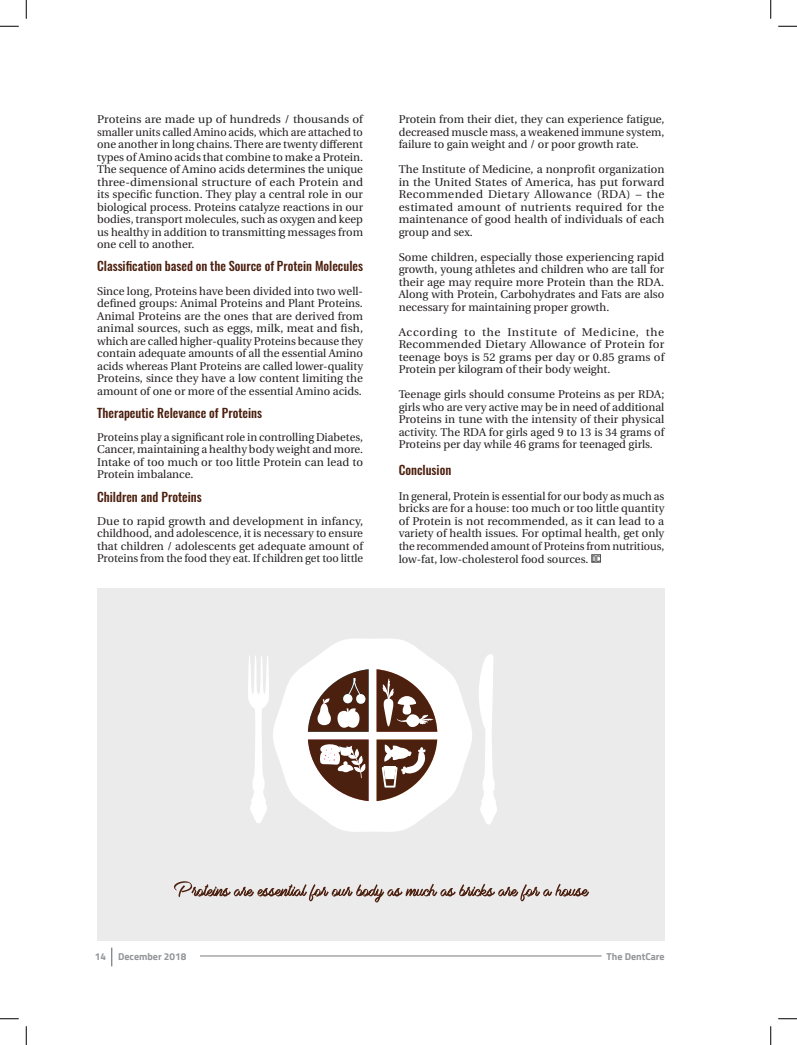
<style>
.page{position:relative;width:797px;height:1045px;background:#fff}
.page>*{position:absolute;margin:0;border:0;box-sizing:border-box;transform-origin:0 0}
.t1{font:500 12.5px "Oswald";color:#4c200f}
.t2{font:11.25px/12.5px "Heuristica";color:#231f20;text-align:justify}
.t3{font:11.25px/12.5px "Heuristica";color:#231f20;text-align:justify;scale:1.04 1}
.t4{font:700 10px "Titillium Web";color:#939598}
.s1{font-family:"College Block 2.0";font-size:7.5px;color:#535355}
</style>
<div class="page">
<hr style="left:200px;top:955px;width:401px;height:1px;background:#939598">
<svg style="left:111px;top:947px;width:1px;height:19px"></svg>
<div style="left:97px;top:588px;width:567px;height:352px;background:#ecebeb"></div>
<svg style="left:248px;top:656px;width:21px;height:167px"></svg>
<svg style="left:479px;top:654px;width:18px;height:170px"></svg>
<svg style="left:273px;top:639px;width:199px;height:193px;fill:#fff"></svg>
<div style="left:296px;top:659px;width:152px;height:152px;background:#fff;border-radius:50%"></div>
<svg style="left:376px;top:669px;width:61px;height:63px"></svg>
<svg style="left:308px;top:669px;width:60px;height:63px"></svg>
<svg style="left:308px;top:739px;width:60px;height:62px"></svg>
<svg style="left:376px;top:739px;width:61px;height:62px"></svg>
<div style="left:591px;top:554px;width:9px;height:8px;border:1px solid #535355"></div>
<svg style="left:174px;top:881px;width:415px;height:21px"></svg>
<svg style="left:0;top:25px;width:19px;height:2px"></svg>
<svg style="left:778px;top:25px;width:19px;height:2px"></svg>
<svg style="left:0;top:1018px;width:19px;height:1px"></svg>
<svg style="left:778px;top:1018px;width:19px;height:1px"></svg>
<svg style="left:25px;top:0;width:2px;height:19px"></svg>
<svg style="left:25px;top:1026px;width:2px;height:19px"></svg>
<svg style="left:770px;top:0;width:1px;height:19px"></svg>
<svg style="left:770px;top:1026px;width:1px;height:19px"></svg>
<p class="t3" style="left:97px;top:113px;width:257px">Proteins are made up of hundreds / thousands of smaller units called Amino acids, which are attached to one another in long chains. There are twenty different types of Amino acids that combine to make a Protein.<br>The sequence of Amino acids determines the unique three-dimensional structure of each Protein and its specific function. They play a central role in our biological process. Proteins catalyze reactions in our bodies, transport molecules, such as oxygen and keep us healthy in addition to transmitting messages from one cell to another.</p>
<p class="t1" style="left:97px;top:258px;width:267px">Classification based on the Source of Protein Molecules</p>
<p class="t2" style="left:97px;top:285px;width:267px">Since long, Proteins have been divided into two well&shy;defined groups: Animal Proteins and Plant Proteins.<br>Animal Proteins are the ones that are derived from animal sources, such as eggs, milk, meat and fish, which are called higher-quality Proteins because they contain adequate amounts of all the essential Amino acids whereas Plant Proteins are called lower-quality Proteins, since they have a low content limiting the amount of one or more of the essential Amino acids.</p>
<p class="t1" style="left:97px;top:404px;width:166px">Therapeutic Relevance of Proteins</p>
<p class="t2" style="left:97px;top:431px;width:267px">Proteins play a significant role in controlling Diabetes, Cancer, maintaining a healthy body weight and more.<br>Intake of too much or too little Protein can lead to Protein imbalance.</p>
<p class="t1" style="left:97px;top:488px;width:106px">Children and Proteins</p>
<p class="t3" style="left:97px;top:515px;width:257px">Due to rapid growth and development in infancy, childhood, and adolescence, it is necessary to ensure that children / adolescents get adequate amount of Proteins from the food they eat. If children get too little</p>
<p class="t2" style="left:399px;top:113px;width:267px">Protein from their diet, they can experience fatigue, decreased muscle mass, a weakened immune system, failure to gain weight and / or poor growth rate.</p>
<p class="t2" style="left:399px;top:163px;width:267px">The Institute of Medicine, a nonprofit organization in the United States of America, has put forward Recommended Dietary Allowance (RDA) – the estimated amount of nutrients required for the maintenance of good health of individuals of each group and sex.</p>
<p class="t2" style="left:399px;top:251px;width:267px">Some children, especially those experiencing rapid growth, young athletes and children who are tall for their age may require more Protein than the RDA.<br>Along with Protein, Carbohydrates and Fats are also necessary for maintaining proper growth.</p>
<p class="t3" style="left:399px;top:326px;width:257px">According to the Institute of Medicine, the Recommended Dietary Allowance of Protein for teenage boys is 52 grams per day or 0.85 grams of Protein per kilogram of their body weight.</p>
<p class="t2" style="left:399px;top:388px;width:267px">Teenage girls should consume Proteins as per RDA; girls who are very active may be in need of additional Proteins in tune with the intensity of their physical activity. The RDA for girls aged 9 to 13 is 34 grams of Proteins per day while 46 grams for teenaged girls.</p>
<p class="t1" style="left:399px;top:461px;width:54px">Conclusion</p>
<p class="t2" style="left:399px;top:490px;width:267px">In general, Protein is essential for our body as much as bricks are for a house: too much or too little quantity of Protein is not recommended, as it can lead to a variety of health issues. For optimal health, get only the recommended amount of Proteins from nutritious, low-fat, low-cholesterol food sources. <span class="s1">DC</span></p>
<p class="t4" style="left:95px;top:949px;width:93px">14 December 2018</p>
<p class="t4" style="left:606px;top:949px;width:60px">The DentCare</p>
</div>
